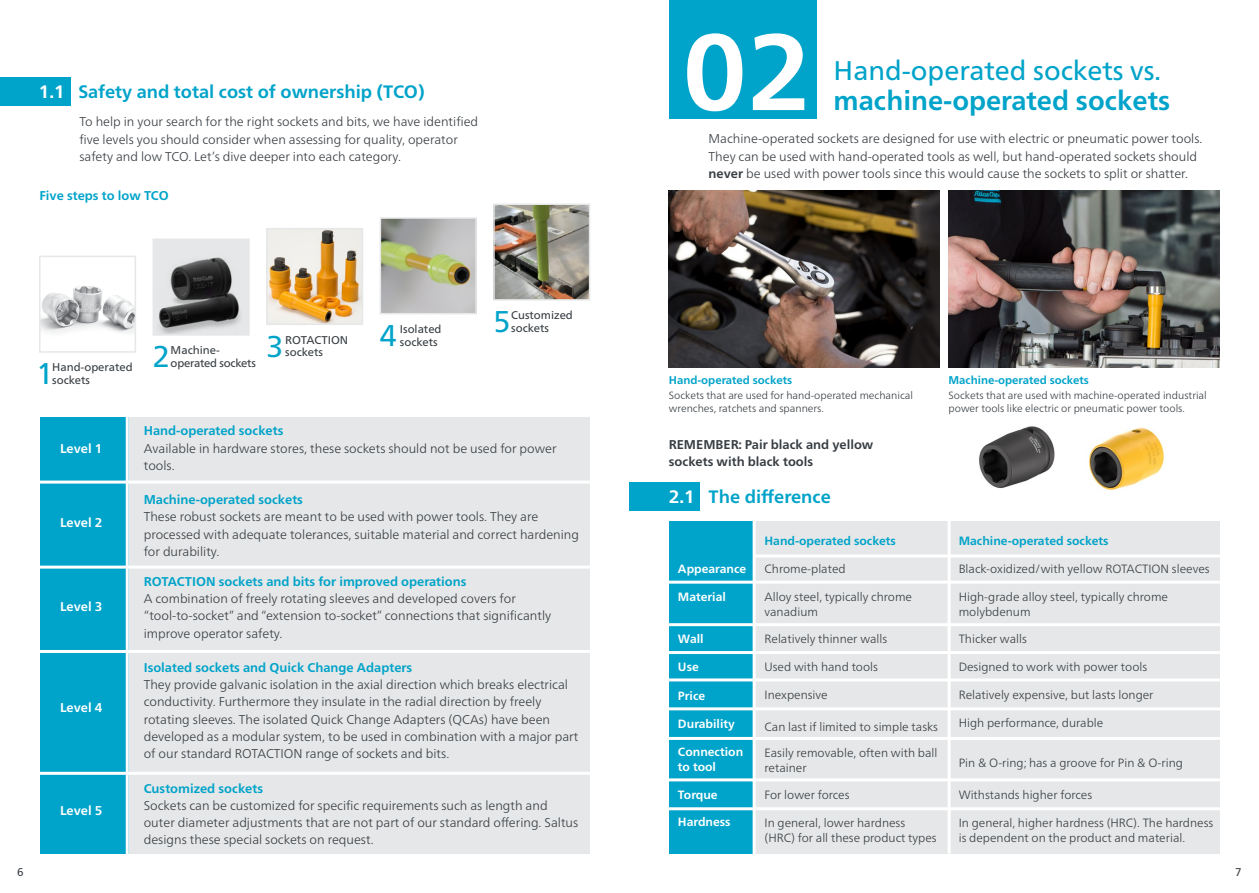
<style>
.page{position:relative;width:1259px;height:893px;background:#fff}
.page>*{position:absolute;margin:0;border:0;box-sizing:border-box;transform-origin:0 0}
.t1{font:700 108px "Neue Frutiger World";color:#fff}
.t2{font:30px "Neue Frutiger World";color:#00a3c9}
.t3{font:27px "Neue Frutiger World";color:#00a3c9}
.t4{font:700 27px "Neue Frutiger World";color:#00a3c9}
.t5{font:700 18px "Neue Frutiger World";color:#00a3c9}
.t6{font:300 12.75px/17.2px "Neue Frutiger World";color:#373d42}
.t7{font:700 12.75px "Neue Frutiger World";color:#00a3c9}
.t8{font:700 12.75px/17.2px "Neue Frutiger World";color:#373d42}
.t9{font:700 12.75px "Neue Frutiger World";color:#fff}
.t10{font:300 12px/15px "Neue Frutiger World";color:#373d42}
.t11{font:700 12px/15px "Neue Frutiger World";color:#fff}
.t12{font:700 12px "Neue Frutiger World";color:#00a3c9}
.t13{font:11.25px "Neue Frutiger World";color:#373d42}
.t14{font:700 11.25px "Neue Frutiger World";color:#00a3c9}
.t15{font:11.25px "Neue Frutiger World";letter-spacing:-.02em;color:#373d42}
.t16{font:300 10.5px/13.5px "Neue Frutiger World";color:#373d42}
.s1{color:#fff}
.s2{font-weight:700}
</style>
<div class="page">
<div style="left:669px;top:521px;width:84px;height:332px;background:#00a3c9"></div>
<div style="left:40px;top:417px;width:89px;height:437px;background:#00a3c9"></div>
<div style="left:0;top:77px;width:71px;height:29px;background:#00a3c9"></div>
<div style="left:129px;top:417px;width:460px;height:437px;background:#e6e7e8"></div>
<hr style="left:9px;top:481px;width:591px;height:3px;background:#fff">
<hr style="left:9px;top:566px;width:591px;height:3px;background:#fff">
<hr style="left:9px;top:650px;width:591px;height:3px;background:#fff">
<hr style="left:9px;top:772px;width:591px;height:3px;background:#fff">
<hr style="left:126px;top:413px;width:3px;height:447px;background:#fff">
<div style="left:629px;top:483px;width:71px;height:28px;background:#00a3c9"></div>
<div style="left:753px;top:521px;width:466px;height:333px;background:#e6e7e8"></div>
<hr style="left:753px;top:554px;width:494px;height:3px;background:#fff">
<hr style="left:656px;top:581px;width:591px;height:3px;background:#fff">
<hr style="left:656px;top:623px;width:591px;height:3px;background:#fff">
<hr style="left:656px;top:651px;width:591px;height:3px;background:#fff">
<hr style="left:656px;top:678px;width:591px;height:3px;background:#fff">
<hr style="left:656px;top:707px;width:591px;height:3px;background:#fff">
<hr style="left:656px;top:778px;width:591px;height:3px;background:#fff">
<hr style="left:656px;top:807px;width:591px;height:3px;background:#fff">
<hr style="left:656px;top:737px;width:591px;height:3px;background:#fff">
<hr style="left:752px;top:511px;width:3px;height:344px;background:#fff">
<hr style="left:947px;top:509px;width:3px;height:344px;background:#fff">
<div style="left:669px;top:0;width:147px;height:118px;background:#00a3c9"></div>
<img style="left:669px;top:190px;width:271px;height:178px">
<img style="left:948px;top:190px;width:271px;height:178px">
<img style="left:979px;top:426px;width:76px;height:63px">
<img style="left:1089px;top:427px;width:75px;height:64px">
<img style="left:42px;top:286px;width:91px;height:47px">
<div style="left:39px;top:256px;width:97px;height:97px;border:2px solid #e6e7e8"></div>
<div style="left:153px;top:239px;width:96px;height:96px;background:#e6e7e8"></div>
<img style="left:159px;top:307px;width:82px;height:26px">
<img style="left:168px;top:257px;width:71px;height:53px">
<div style="left:153px;top:239px;width:97px;height:97px;border:2px solid #e6e7e8"></div>
<img style="left:269px;top:231px;width:91px;height:91px">
<div style="left:266px;top:228px;width:97px;height:97px;border:2px solid #e6e7e8"></div>
<img style="left:383px;top:220px;width:91px;height:91px">
<div style="left:380px;top:217px;width:97px;height:97px;border:2px solid #e6e7e8"></div>
<img style="left:496px;top:206px;width:91px;height:92px">
<div style="left:493px;top:203px;width:97px;height:98px;border:2px solid #e6e7e8"></div>
<h3 class="t5" style="left:39px;top:76px;width:387px"><span class="s1">1.1</span> Safety and total cost of ownership (TCO)</h3>
<p class="t6" style="left:79px;top:113px;width:400px">To help in your search for the right sockets and bits, we have identified five levels you should consider when assessing for quality, operator safety and low TCO. Let’s dive deeper into each category.</p>
<p class="t7" style="left:39px;top:184px;width:131px">Five steps to low TCO</p>
<p class="t13" style="left:52px;top:358px;width:82px">Hand-operated</p>
<h2 class="t2" style="left:36px;top:350px;width:19px">1</h2>
<p class="t13" style="left:52px;top:371px;width:39px">sockets</p>
<p class="t13" style="left:171px;top:341px;width:51px">Machine-</p>
<h2 class="t2" style="left:153px;top:333px;width:19px">2</h2>
<p class="t15" style="left:171px;top:354px;width:87px">operated sockets</p>
<h2 class="t2" style="left:266px;top:323px;width:19px">3</h2>
<p class="t13" style="left:285px;top:331px;width:65px">ROTACTION</p>
<p class="t13" style="left:285px;top:343px;width:39px">sockets</p>
<p class="t13" style="left:400px;top:320px;width:43px">Isolated</p>
<h2 class="t2" style="left:380px;top:312px;width:19px">4</h2>
<p class="t13" style="left:400px;top:333px;width:39px">sockets</p>
<p class="t13" style="left:511px;top:306px;width:63px">Customized</p>
<h2 class="t2" style="left:493px;top:298px;width:19px">5</h2>
<p class="t13" style="left:511px;top:319px;width:39px">sockets</p>
<p class="t9" style="left:60px;top:437px;width:44px">Level 1</p>
<p class="t9" style="left:60px;top:512px;width:44px">Level 2</p>
<p class="t9" style="left:60px;top:595px;width:44px">Level 3</p>
<p class="t9" style="left:60px;top:696px;width:44px">Level 4</p>
<p class="t9" style="left:60px;top:799px;width:44px">Level 5</p>
<p class="t7" style="left:144px;top:420px;width:141px">Hand-operated sockets</p>
<p class="t6" style="left:144px;top:440px;width:414px">Available in hardware stores, these sockets should not be used for power tools.</p>
<p class="t7" style="left:144px;top:488px;width:161px">Machine-operated sockets</p>
<p class="t6" style="left:144px;top:508px;width:437px">These robust sockets are meant to be used with power tools. They are processed with adequate tolerances, suitable material and correct hardening for durability.</p>
<p class="t7" style="left:144px;top:570px;width:324px">ROTACTION sockets and bits for improved operations</p>
<p class="t6" style="left:144px;top:590px;width:409px">A combination of freely rotating sleeves and developed covers for “tool-to-socket” and “extension to-socket” connections that significantly improve operator safety.</p>
<p class="t7" style="left:144px;top:656px;width:270px">Isolated sockets and Quick Change Adapters</p>
<p class="t6" style="left:144px;top:676px;width:436px">They provide galvanic isolation in the axial direction which breaks electrical conductivity. Furthermore they insulate in the radial direction by freely rotating sleeves. The isolated Quick Change Adapters (QCAs) have been developed as a modular system, to be used in combination with a major part of our standard ROTACTION range of sockets and bits.</p>
<p class="t7" style="left:144px;top:777px;width:121px">Customized sockets</p>
<p class="t6" style="left:144px;top:797px;width:436px">Sockets can be customized for specific requirements such as length and outer diameter adjustments that are not part of our standard offering. Saltus designs these special sockets on request.</p>
<h1 class="t1" style="left:682px;top:-23px;width:130px">02</h1>
<h3 class="t3" style="left:833px;top:50px;width:329px">Hand-operated sockets vs.</h3>
<h3 class="t4" style="left:833px;top:77px;width:338px">machine-operated sockets</h3>
<p class="t6" style="left:708px;top:130px;width:495px">Machine-operated sockets are designed for use with electric or pneumatic power tools.<br>They can be used with hand-operated tools as well, but hand-operated sockets should <span class="s2">never</span> be used with power tools since this would cause the sockets to split or shatter.</p>
<p class="t14" style="left:669px;top:370px;width:125px">Hand-operated sockets</p>
<p class="t16" style="left:669px;top:389px;width:246px">Sockets that are used for hand-operated mechanical wrenches, ratchets and spanners.</p>
<p class="t8" style="left:669px;top:435px;width:206px">REMEMBER: Pair black and yellow sockets with black tools</p>
<h3 class="t5" style="left:669px;top:481px;width:164px"><span class="s1">2.1</span> The difference</h3>
<p class="t14" style="left:948px;top:370px;width:142px">Machine-operated sockets</p>
<p class="t16" style="left:948px;top:389px;width:260px">Sockets that are used with machine-operated industrial power tools like electric or pneumatic power tools.</p>
<p class="t11" style="left:678px;top:561px;width:70px">Appearance</p>
<p class="t11" style="left:678px;top:589px;width:49px">Material</p>
<p class="t11" style="left:678px;top:631px;width:27px">Wall</p>
<p class="t11" style="left:678px;top:659px;width:22px">Use</p>
<p class="t11" style="left:678px;top:688px;width:29px">Price</p>
<p class="t11" style="left:678px;top:716px;width:58px">Durability</p>
<p class="t11" style="left:678px;top:744px;width:67px">Connection to tool</p>
<p class="t11" style="left:678px;top:787px;width:41px">Torque</p>
<p class="t11" style="left:678px;top:814px;width:54px">Hardness</p>
<p class="t12" style="left:764px;top:530px;width:133px">Hand-operated sockets</p>
<p class="t10" style="left:764px;top:561px;width:83px">Chrome-plated</p>
<p class="t10" style="left:764px;top:589px;width:149px">Alloy steel, typically chrome vanadium</p>
<p class="t10" style="left:764px;top:632px;width:124px">Relatively thinner walls</p>
<p class="t10" style="left:764px;top:659px;width:115px">Used with hand tools</p>
<p class="t10" style="left:764px;top:687px;width:65px">Inexpensive</p>
<p class="t10" style="left:764px;top:714px;width:175px;line-height:25.7px">Can last if limited to simple tasks<br>Easily removable, often with ball</p>
<p class="t10" style="left:764px;top:760px;width:44px">retainer</p>
<p class="t10" style="left:764px;top:788px;width:86px">For lower forces</p>
<p class="t10" style="left:764px;top:815px;width:174px">In general, lower hardness (HRC) for all these product types</p>
<p class="t12" style="left:958px;top:530px;width:151px">Machine-operated sockets</p>
<p class="t10" style="left:958px;top:561px;width:252px">Black-oxidized/with yellow ROTACTION sleeves</p>
<p class="t10" style="left:958px;top:589px;width:211px">High-grade alloy steel, typically chrome molybdenum</p>
<p class="t10" style="left:958px;top:632px;width:70px">Thicker walls</p>
<p class="t10" style="left:958px;top:659px;width:190px">Designed to work with power tools</p>
<p class="t10" style="left:958px;top:687px;width:196px">Relatively expensive, but lasts longer</p>
<p class="t10" style="left:958px;top:715px;width:146px">High performance, durable</p>
<p class="t10" style="left:958px;top:755px;width:226px">Pin &amp; O-ring; has a groove for Pin &amp; O-ring</p>
<p class="t10" style="left:958px;top:787px;width:135px">Withstands higher forces</p>
<p class="t10" style="left:958px;top:815px;width:256px">In general, higher hardness (HRC). The hardness is dependent on the product and material.</p>
<p class="t13" style="left:17px;top:863px;width:8px">6</p>
<p class="t13" style="left:1235px;top:863px;width:8px">7</p>
</div>
